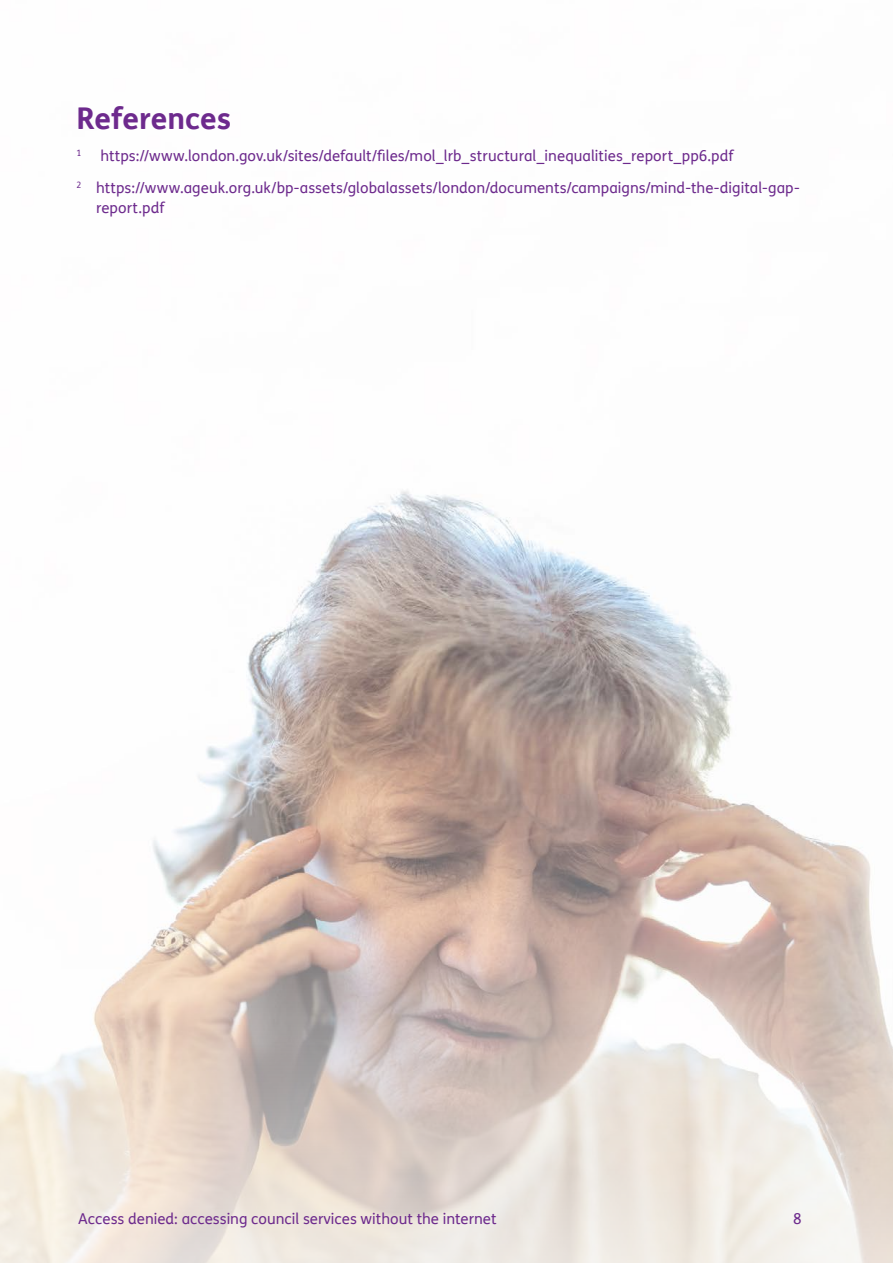
<style>
.page{position:relative;width:893px;height:1263px;background:#fff}
.page>*{position:absolute;margin:0;border:0;box-sizing:border-box;transform-origin:0 0}
.t1{font:700 30px "FS Me";color:#6d2a8d}
.t2{font:15px/19.5px "FS Me";color:#6d2a8d}
.t3{font:8.7px "FS Me";color:#6d2a8d}
</style>
<div class="page">
<img style="left:0;top:491px;width:893px;height:772px">
<p class="t1" style="left:77px;top:95px;width:156px">References</p>
<p class="t3" style="left:77px;top:147px;width:6px">1</p>
<p class="t2" style="left:100px;top:146px;width:635px">https://www.london.gov.uk/sites/default/files/mol_lrb_structural_inequalities_report_pp6.pdf</p>
<p class="t2" style="left:96px;top:178px;width:705px;text-indent:-19px"><sup>2</sup> https://www.ageuk.org.uk/bp-assets/globalassets/london/documents/campaigns/mind-the-digital-gap&shy;report.pdf</p>
<p class="t2" style="left:78px;top:1209px;width:420px">Access denied: accessing council services without the internet</p>
<p class="t2" style="left:793px;top:1209px;width:10px">8</p>
</div>
